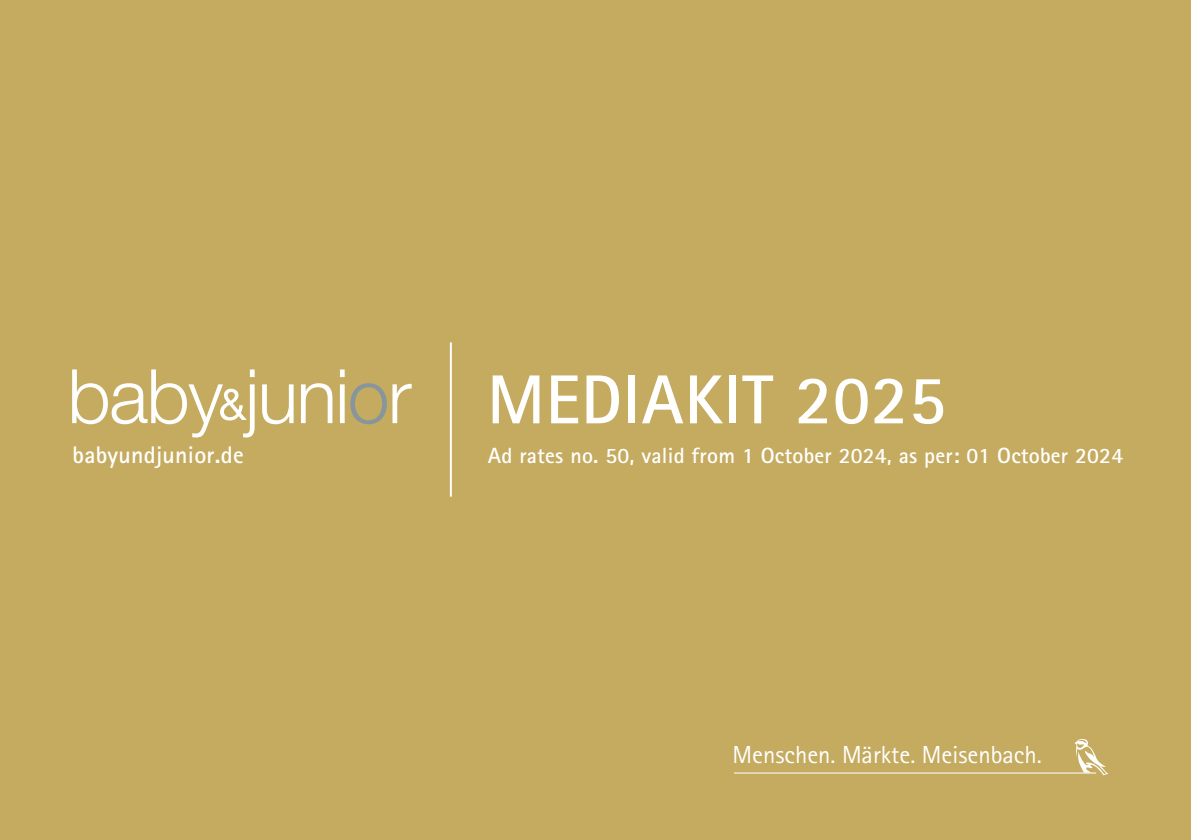
<style>
.page{position:relative;width:1191px;height:840px;background:#fff}
.page>*{position:absolute;margin:0;border:0;box-sizing:border-box;transform-origin:0 0}
.t1{font:700 69.4px "Rotis Sans Serif 65";letter-spacing:.01em;color:#fff}
.t2{font:24.6px "Rotis Sans Serif 55";color:#fff}
.t3{font:700 24px "Rotis Sans Serif 65";letter-spacing:.01em;color:#fff}
.t4{font:700 22px "Rotis Sans Serif 65";letter-spacing:.01em;color:#fff}
</style>
<div class="page">
<div style="left:0;top:0;width:1191px;height:839px;background:#c5ab60"></div>
<svg style="left:72px;top:369px;width:339px;height:68px"></svg>
<hr style="left:450px;top:342px;width:2px;height:154px;background:#fff">
<svg style="left:1074px;top:739px;width:34px;height:36px"></svg>
<hr style="left:734px;top:772px;width:362px;height:1px;background:#fff">
<p class="t3" style="left:73px;top:439px;width:173px">babyundjunior.de</p>
<h1 class="t1" style="left:487px;top:355px;width:460px">MEDIAKIT 2025</h1>
<p class="t4" style="left:488px;top:441px;width:637px">Ad rates no. 50, valid from 1 October 2024, as per: 01 October 2024</p>
<p class="t2" style="left:732px;top:739px;width:311px">Menschen. Märkte. Meisenbach.</p>
</div>
